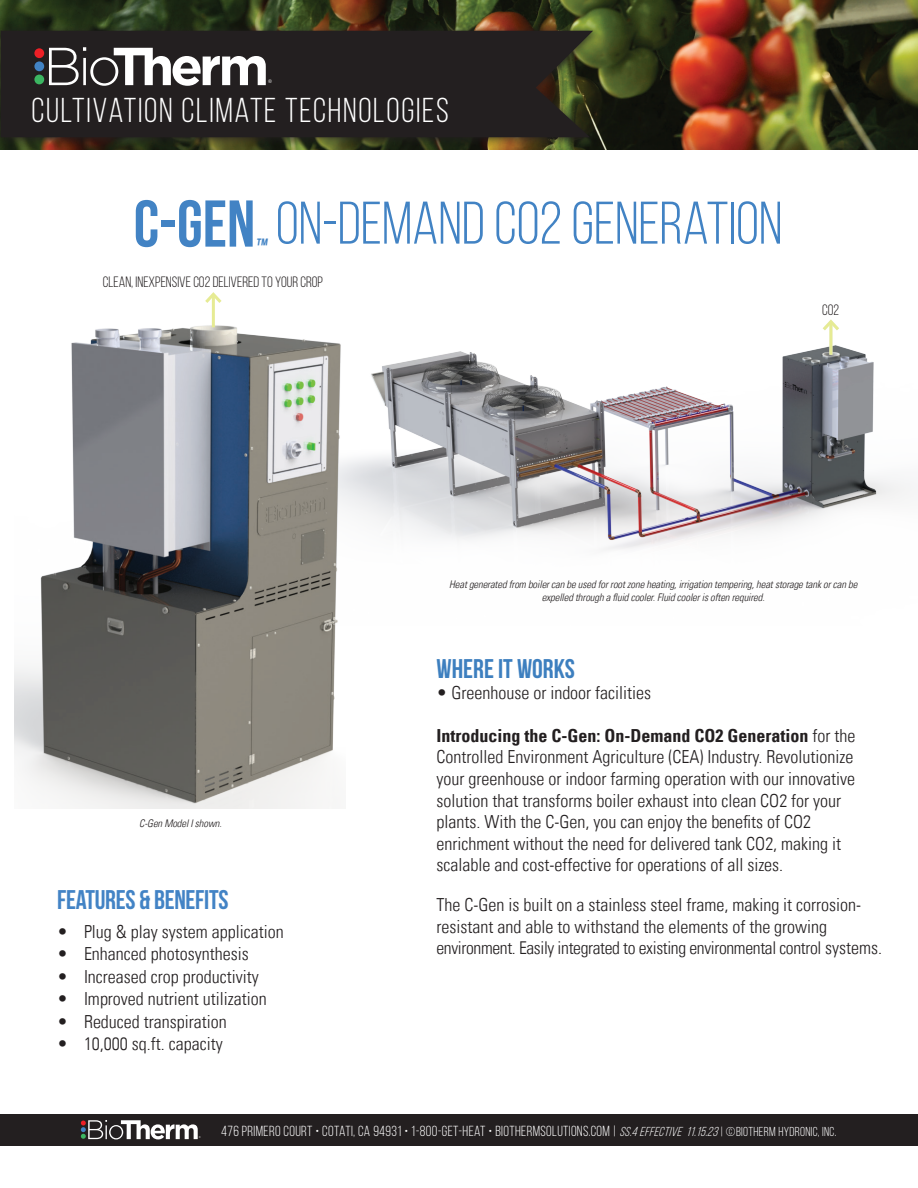
<style>
.page{position:relative;width:918px;height:1188px;background:#fff}
.page>*{position:absolute;margin:0;border:0;box-sizing:border-box;transform-origin:0 0}
.t1{font:700 66px "Bebas Neue";color:#4283c4}
.t2{font:60px "Bebas Neue";color:#4283c4}
.t3{font:34.5px "Bebas Neue";letter-spacing:.05em;color:#fff}
.t4{font:700 27px "Bebas Neue";letter-spacing:-.01em;color:#4283c5}
.t5{font:700 27px "Bebas Neue";color:#3d7fbf}
.t6{font:italic 700 19.2px "Bebas Neue";color:#4283c4}
.t7{font:300 condensed 18px/21.6px "Univers LT";color:#231f20}
.t8{font:300 condensed 17.7px "Univers LT";letter-spacing:-.02em;color:#231f20}
.t9{font:15px "Bebas Neue";color:#231f20}
.t10{font:14.55px "Bebas Neue";letter-spacing:.025em;color:#fff}
.t11{font:italic 300 condensed 10.5px/12.6px "Univers LT";letter-spacing:-.01em;color:#231f20;text-align:center}
.t12{font:500 7.5px "Univers";color:#fff}
.t13{font:500 3.75px "Univers";color:#fff}
.s1{font-weight:700}
.s2{font-size:18px}
.s3{font-style:italic;font-size:12.9px}
.s4{font-size:12.9px}
</style>
<div class="page">
<img style="left:346px;top:334px;width:569px;height:216px">
<img style="left:15px;top:306px;width:331px;height:503px">
<div style="left:1px;top:1114px;width:917px;height:32px;background:#231f20"></div>
<svg style="left:81px;top:1120px;width:117px;height:19px"></svg>
<img style="left:1px;top:0;width:917px;height:150px">
<div style="left:0;top:24px;width:601px;height:123px;background:#231f20;opacity:.75"></div>
<div style="left:1px;top:30px;width:592px;height:107px;background:#231f20"></div>
<svg style="left:49px;top:47px;width:217px;height:39px"></svg>
<div style="left:34px;top:48px;width:10px;height:10px;background:#ed1f26;border-radius:50%"></div>
<div style="left:34px;top:61px;width:10px;height:10px;background:#4283c4;border-radius:50%"></div>
<div style="left:34px;top:75px;width:10px;height:9px;background:#3cb662;border-radius:50%"></div>
<hr style="left:212px;top:294px;width:3px;height:33px;background:#e6eb94">
<svg style="left:205px;top:292px;width:17px;height:14px"></svg>
<hr style="left:829px;top:322px;width:3px;height:33px;background:#e6eb94">
<svg style="left:823px;top:319px;width:16px;height:15px"></svg>
<p class="t12" style="left:268px;top:78px;width:5px">®</p>
<h3 class="t3" style="left:31px;top:91px;width:419px">CULTIVATION CLIMATE TECHNOLOGIES</h3>
<h1 class="t1" style="left:134px;top:188px;width:123px">C-GEN</h1>
<p class="t6" style="left:255px;top:234px;width:16px">™</p>
<h2 class="t2" style="left:276px;top:191px;width:508px">ON-DEMAND CO2 GENERATION</h2>
<p class="t9" style="left:103px;top:274px;width:222px">CLEAN, INEXPENSIVE CO2 DELIVERED TO YOUR CROP</p>
<p class="t11" style="left:139px;top:817px;width:84px">C-Gen Model I shown.</p>
<h3 class="t4" style="left:57px;top:885px;width:173px">FEATURES &amp; BENEFITS</h3>
<p class="t7" style="left:57px;top:921px;width:228px">• Plug &amp; play system application</p>
<p class="t7" style="left:57px;top:943px;width:193px">• Enhanced photosynthesis</p>
<p class="t7" style="left:57px;top:966px;width:203px">• Increased crop productivity</p>
<p class="t7" style="left:57px;top:988px;width:211px">• Improved nutrient utilization</p>
<p class="t7" style="left:57px;top:1011px;width:171px">• Reduced transpiration</p>
<p class="t7" style="left:57px;top:1033px;width:167px">• 10,000 sq.ft. capacity</p>
<p class="t9" style="left:822px;top:302px;width:18px">CO2</p>
<p class="t11" style="left:449px;top:578px;width:410px">Heat generated from boiler can be used for root zone heating, irrigation tempering, heat storage tank or can be expelled through a fluid cooler. Fluid cooler is often required.</p>
<h3 class="t5" style="left:436px;top:654px;width:140px">WHERE IT WORKS</h3>
<p class="t7" style="left:436px;top:682px;width:216px">• Greenhouse or indoor facilities</p>
<p class="t7" style="left:436px;top:725px;width:420px"><span class="s1">Introducing the C-Gen: On-Demand CO2 Generation</span> for the Controlled Environment Agriculture (CEA) Industry. Revolutionize your greenhouse or indoor farming operation with our innovative solution that transforms boiler exhaust into clean CO2 for your plants. With the C-Gen, you can enjoy the benefits of CO2 enrichment without the need for delivered tank CO2, making it scalable and cost-effective for operations of all sizes.</p>
<p class="t7" style="left:436px;top:894px;width:426px">The C-Gen is built on a stainless steel frame, making it corrosion&shy;resistant and able to withstand the elements of the growing</p>
<p class="t8" style="left:436px;top:937px;width:447px">environment. Easily integrated to existing environmental control <span class="s2">systems.</span></p>
<p class="t13" style="left:199px;top:1136px;width:3px">®</p>
<p class="t10" style="left:221px;top:1123px;width:617px">476 PRIMERO COURT • COTATI, CA 94931 • 1-800-GET-HEAT • BIOTHERMSOLUTIONS.COM | <span class="s3">SS.4EFFECTIVE 11.15.23</span><span class="s4">| ©BIOTHERM HYDRONIC, INC.</span></p>
</div>
